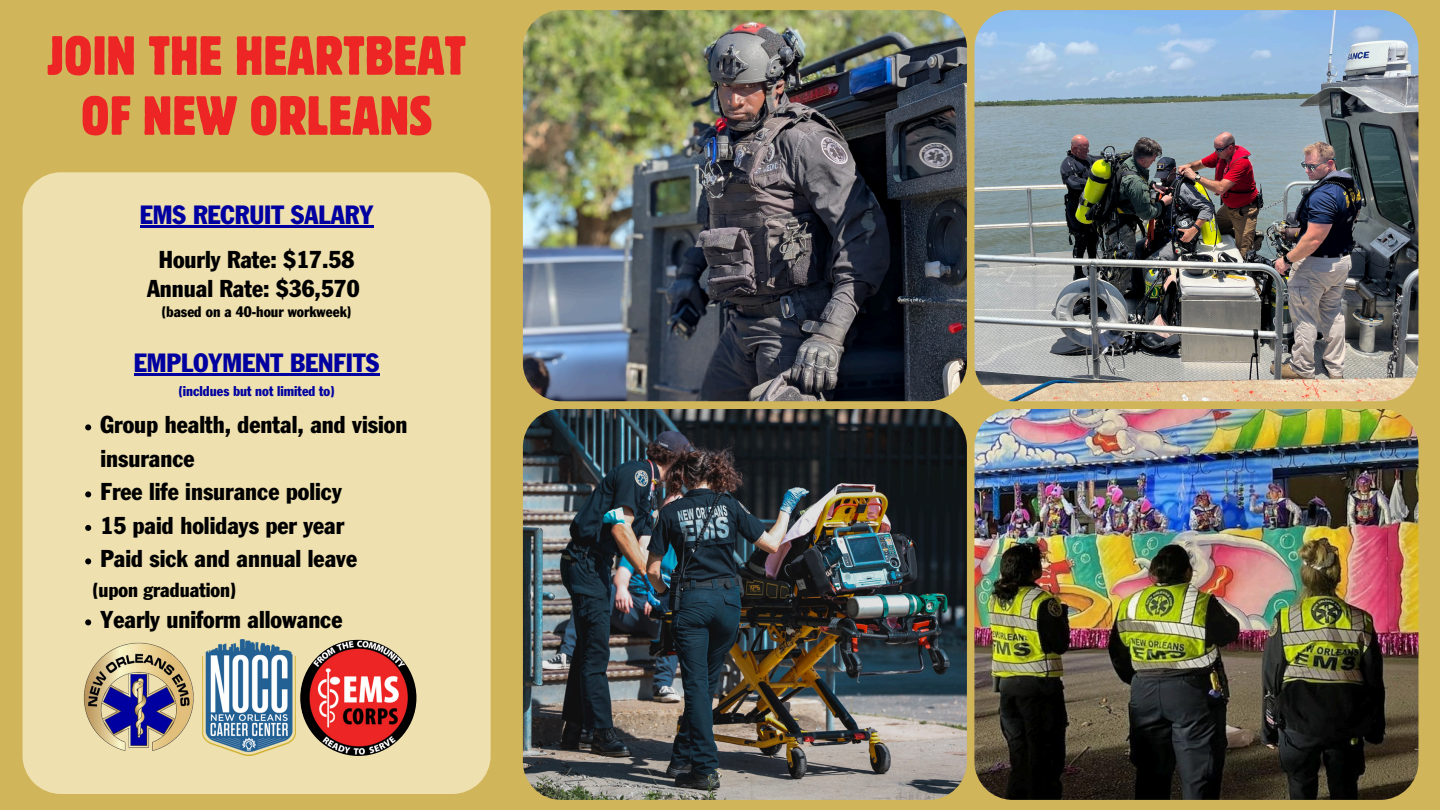
<style>
.page{position:relative;width:1440px;height:810px;background:#d1b55a}
.page>*{position:absolute;margin:0;border:0;box-sizing:border-box;transform-origin:0 0}
.t1{font:condensed 54.7px/60px "Block W1 G";color:#ed2525;text-align:center}
.t2{font:condensed 26px "Franklin Gothic Std";color:#0000a0}
.t3{font:condensed 24px/33.5px "Franklin Gothic Std";color:#000}
.t4{font:condensed 20px "Franklin Gothic Std";color:#000}
.t5{font:condensed 15px "Franklin Gothic Std";color:#000}
.t6{font:condensed 14px "Franklin Gothic Std";color:#0000a0}
</style>
<div class="page">
<img style="left:523px;top:10px;width:444px;height:391px;border-radius:38px">
<img style="left:523px;top:409px;width:444px;height:391px;border-radius:38px">
<img style="left:974px;top:409px;width:444px;height:391px;border-radius:38px">
<img style="left:974px;top:10px;width:444px;height:391px;border-radius:38px">
<div style="left:23px;top:172px;width:468px;height:622px;background:#efe1af"></div>
<img style="left:81px;top:640px;width:116px;height:116px">
<img style="left:300px;top:640px;width:116px;height:116px;border-radius:50%">
<img style="left:202px;top:640px;width:93px;height:116px">
<hr style="left:140px;top:226px;width:233px;height:2px;background:#0000a0">
<hr style="left:134px;top:373px;width:245px;height:3px;background:#0000a0">
<svg style="left:85px;top:424px;width:6px;height:6px"></svg>
<svg style="left:85px;top:491px;width:6px;height:6px"></svg>
<svg style="left:85px;top:525px;width:6px;height:6px"></svg>
<svg style="left:85px;top:558px;width:6px;height:6px"></svg>
<svg style="left:85px;top:619px;width:6px;height:6px"></svg>
<h1 class="t1" style="left:47px;top:25px;width:421px">JOIN THE HEARTBEAT<br>OF NEW ORLEANS</h1>
<h2 class="t2" style="left:140px;top:205px;width:235px">EMS RECRUIT SALARY</h2>
<p class="t3" style="left:159px;top:246px;width:197px">Hourly Rate: $17.58</p>
<p class="t3" style="left:147px;top:274px;width:214px">Annual Rate: $36,570</p>
<p class="t5" style="left:161px;top:306px;width:192px">(based on a 40-hour workweek)</p>
<p class="t2" style="left:134px;top:352px;width:247px">EMPLOYMENT BENFITS</p>
<p class="t6" style="left:178px;top:386px;width:158px">(incldues but not limited to)</p>
<p class="t3" style="left:100px;top:411px;width:308px">Group health, dental, and vision insurance</p>
<p class="t3" style="left:100px;top:478px;width:243px">Free life insurance policy</p>
<p class="t3" style="left:100px;top:511px;width:245px">15 paid holidays per year</p>
<p class="t3" style="left:100px;top:545px;width:258px">Paid sick and annual leave</p>
<h4 class="t4" style="left:92px;top:582px;width:146px">(upon graduation)</h4>
<p class="t3" style="left:100px;top:606px;width:244px">Yearly uniform allowance</p>
</div>
